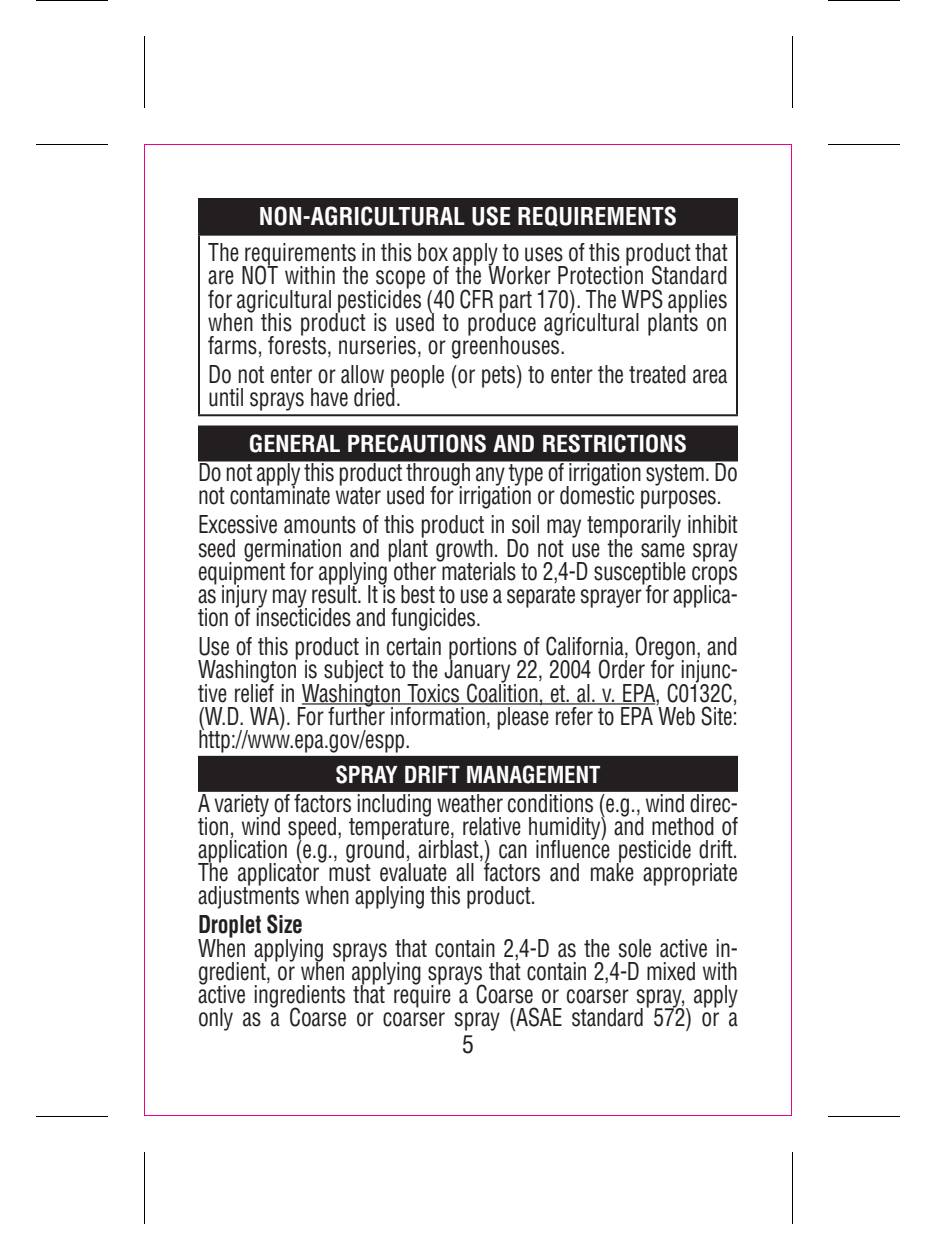
<style>
.page{position:relative;width:936px;height:1260px;background:#fff}
.page>*{position:absolute;margin:0;border:0;box-sizing:border-box;transform-origin:0 0}
.body_text_-_end{font:condensed 24px/23.2px "Helvetica LT Std";letter-spacing:-.01em;color:#231f20;text-align:justify;scale:.9 1}
.body_text_-_end-2{font:700 condensed 24px "Helvetica LT Std";color:#fff}
.body_text{font:700 condensed 24px "Helvetica LT Std";letter-spacing:-.01em;color:#231f20;scale:.9 1}
.body_text_-_end-3{font:condensed 24px "Helvetica LT Std";letter-spacing:-.01em;color:#231f20}
.HEADING{font:700 condensed 22.8px "Helvetica LT Std";letter-spacing:-.01em;color:#fff;scale:1.05 1}
.HEADING-2{font:700 condensed 22.8px "Helvetica LT Std";letter-spacing:-.01em;color:#fff}
</style>
<div class="page">
<hr style="left:36px;top:144px;width:72px;height:1px;background:#000">
<hr style="left:36px;top:0;width:72px;height:1px;background:#000">
<hr style="left:36px;top:1116px;width:72px;height:1px;background:#000">
<hr style="left:828px;top:144px;width:72px;height:1px;background:#000">
<hr style="left:828px;top:0;width:72px;height:1px;background:#000">
<hr style="left:828px;top:1116px;width:72px;height:1px;background:#000">
<hr style="left:144px;top:36px;width:1px;height:72px;background:#000">
<hr style="left:144px;top:1152px;width:1px;height:72px;background:#000">
<hr style="left:792px;top:36px;width:1px;height:72px;background:#000">
<hr style="left:792px;top:1152px;width:1px;height:72px;background:#000">
<div style="left:198px;top:426px;width:540px;height:36px;background:#231f20"></div>
<hr style="left:302px;top:703px;width:353px;height:2px;background:#231f20">
<div style="left:198px;top:756px;width:540px;height:36px;background:#231f20"></div>
<div style="left:199px;top:199px;width:538px;height:36px;background:#231f20"></div>
<hr style="left:198px;top:198px;width:540px;height:2px;background:#231f20">
<hr style="left:198px;top:200px;width:2px;height:34px;background:#231f20">
<hr style="left:736px;top:200px;width:2px;height:34px;background:#231f20">
<hr style="left:198px;top:234px;width:540px;height:2px;background:#231f20">
<hr style="left:198px;top:236px;width:2px;height:178px;background:#231f20">
<hr style="left:736px;top:236px;width:2px;height:178px;background:#231f20">
<hr style="left:198px;top:414px;width:540px;height:2px;background:#231f20">
<p class="body_text_-_end-2" style="left:259px;top:202px;width:420px">NON-AGRICULTURAL USE REQUIREMENTS</p>
<p class="body_text_-_end" style="left:208px;top:241px;width:579px">The requirements in this box apply to uses of this product that are NOT within the scope of the Worker Protection Standard for agricultural pesticides (40 CFR part 170). The WPS applies when this product is used to produce agricultural plants on farms, forests, nurseries, or greenhouses.</p>
<p class="body_text_-_end" style="left:208px;top:362px;width:579px">Do not enter or allow people (or pets) to enter the treated area until sprays have dried.</p>
<p class="HEADING" style="left:249px;top:430px;width:419px">GENERAL PRECAUTIONS AND RESTRICTIONS</p>
<p class="body_text_-_end" style="left:198px;top:461px;width:601px">Do not apply this product through any type of irrigation system. Do not contaminate water used for irrigation or domestic purposes.</p>
<p class="body_text_-_end" style="left:198px;top:513px;width:602px">Excessive amounts of this product in soil may temporarily inhibit seed germination and plant growth. Do not use the same spray equipment for applying other materials to 2,4-D susceptible crops as injury may result. It is best to use a separate sprayer for applica&shy;tion of insecticides and fungicides.</p>
<p class="body_text_-_end" style="left:198px;top:635px;width:602px">Use of this product in certain portions of California, Oregon, and Washington is subject to the January 22, 2004 Order for injunc&shy;tive relief in Washington Toxics Coalition, et. al. v. EPA, C0132C, (W.D. WA). For further information, please refer to EPA Web Site: http://www.epa.gov/espp.</p>
<p class="HEADING-2" style="left:336px;top:760px;width:266px">SPRAY DRIFT MANAGEMENT</p>
<p class="body_text_-_end" style="left:198px;top:791px;width:602px">A variety of factors including weather conditions (e.g., wind direc&shy;tion, wind speed, temperature, relative humidity) and method of application (e.g., ground, airblast,) can influence pesticide drift.<br>The applicator must evaluate all factors and make appropriate adjustments when applying this product.</p>
<p class="body_text" style="left:198px;top:910px;width:118px">Droplet Size</p>
<p class="body_text_-_end" style="left:198px;top:936px;width:602px">When applying sprays that contain 2,4-D as the sole active in&shy;gredient, or when applying sprays that contain 2,4-D mixed with active ingredients that require a Coarse or coarser spray, apply only as a Coarse or coarser spray (ASAE standard 572) or a</p>
<p class="body_text_-_end-3" style="left:462px;top:1029px;width:13px">5</p>
</div>
